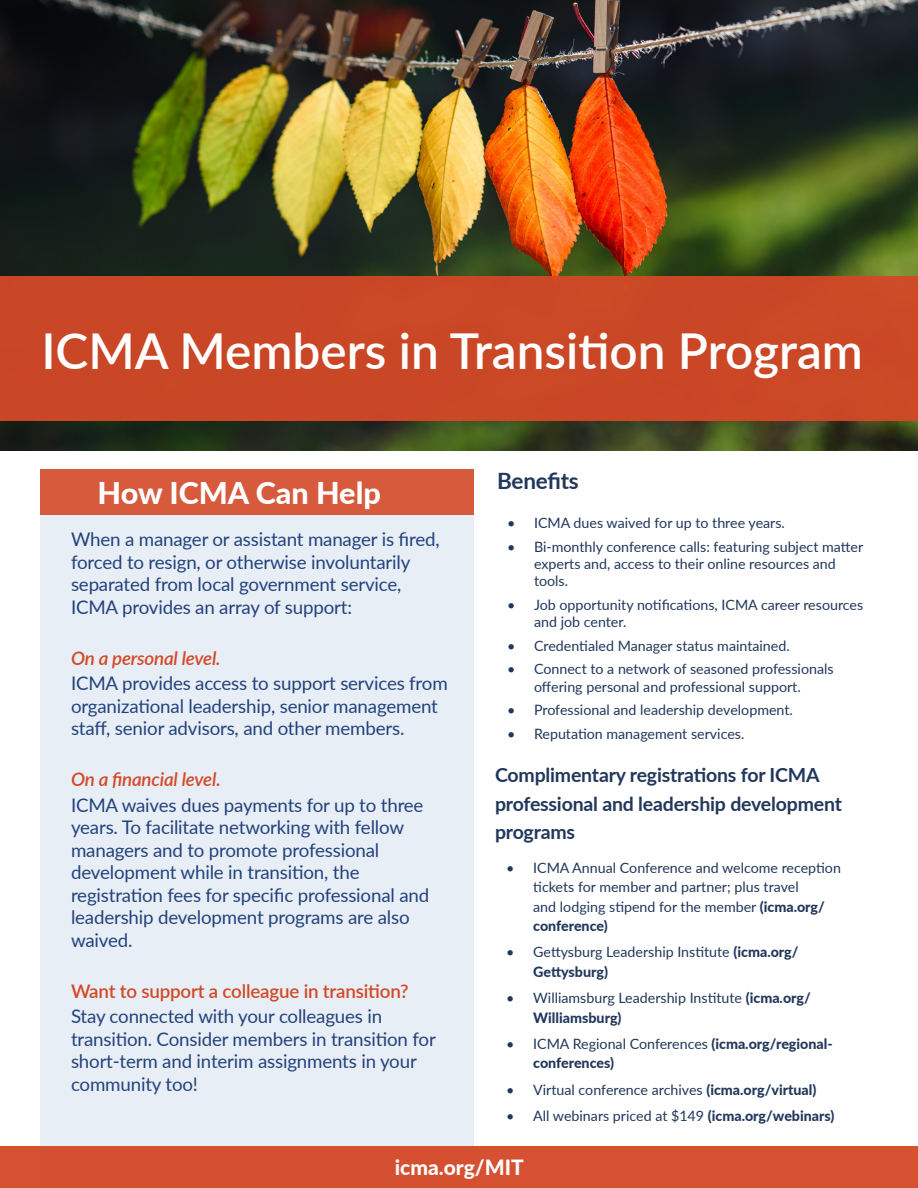
<style>
.page{position:relative;width:918px;height:1188px;background:#fff}
.page>*{position:absolute;margin:0;border:0;box-sizing:border-box;transform-origin:0 0}
.t1{font:600 49.5px "Lato";color:#fff}
.t2{font:800 30px "Lato";color:#fff}
.t3{font:700 22.5px "Lato";letter-spacing:-.01em;color:#21375b}
.t4{font:800 21px "Lato";color:#fff}
.t5{font:700 19.5px/28.5px "Lato";letter-spacing:-.01em;color:#21375b}
.Event-name{font:18.75px/22.5px "Lato";letter-spacing:-.01em;color:#22427d}
.Event-name-2{font:600 18.75px "Lato";letter-spacing:-.01em;color:#d34827}
.Event-name-3{font:italic 600 18.75px "Lato";letter-spacing:-.01em;color:#d34827}
.t6{font:14.25px/19.5px "Lato";color:#21375b}
.t7{font:800 14.25px/19.5px "Lato";letter-spacing:-.005em;color:#21375b}
.s1{font-weight:800}
.s2{font-weight:400}
</style>
<div class="page">
<img style="left:0;top:0;width:918px;height:451px">
<div style="left:40px;top:515px;width:434px;height:673px;background:#e8eef5"></div>
<div style="left:40px;top:469px;width:434px;height:46px;background:#d75a3d"></div>
<div style="left:0;top:1146px;width:918px;height:42px;background:#d55132"></div>
<div style="left:0;top:276px;width:918px;height:145px;background:#ca4726"></div>
<p class="t1" style="left:41px;top:316px;width:823px">ICMA Members in Transition Program</p>
<p class="t2" style="left:98px;top:470px;width:285px">How ICMA Can Help</p>
<p class="t3" style="left:497px;top:464px;width:83px">Benefits</p>
<p class="t6" style="left:507px;top:512px;width:279px">• ICMA dues waived for up to three years.</p>
<p class="t6" style="left:534px;top:537px;width:331px;line-height:17.1px;text-indent:-27px">• Bi-monthly conference calls: featuring subject matter experts and, access to their online resources and tools.</p>
<p class="t6" style="left:534px;top:595px;width:331px;line-height:17.1px;text-indent:-27px">• Job opportunity notifications, ICMA career resources and job center.</p>
<p class="t6" style="left:507px;top:635px;width:284px">• Credentialed Manager status maintained.</p>
<p class="t6" style="left:507px;top:660px;width:328px;line-height:17.1px;text-align:center">• Connect to a network of seasoned professionals offering personal and professional support.</p>
<p class="t6" style="left:507px;top:700px;width:287px">• Professional and leadership development.</p>
<p class="t6" style="left:507px;top:724px;width:239px">• Reputation management services.</p>
<p class="Event-name" style="left:71px;top:528px;width:370px">When a manager or assistant manager is fired, forced to resign, or otherwise involuntarily separated from local government service, ICMA provides an array of support:</p>
<p class="Event-name-3" style="left:71px;top:645px;width:151px">On a personal level.</p>
<p class="Event-name" style="left:71px;top:672px;width:378px">ICMA provides access to support services from organizational leadership, senior management staff, senior advisors, and other members.</p>
<p class="Event-name-3" style="left:71px;top:766px;width:151px">On a financial level.</p>
<p class="Event-name" style="left:71px;top:793px;width:360px">ICMA waives dues payments for up to three years. To facilitate networking with fellow managers and to promote professional development while in transition, the registration fees for specific professional and leadership development programs are also waived.</p>
<p class="Event-name-2" style="left:71px;top:978px;width:339px">Want to support a colleague in transition?</p>
<p class="Event-name" style="left:71px;top:1005px;width:366px">Stay connected with your colleagues in transition. Consider members in transition for short-term and interim assignments in your community too!</p>
<p class="t5" style="left:495px;top:760px;width:348px">Complimentary registrations for ICMA professional and leadership development programs</p>
<p class="t6" style="left:533px;top:857px;width:309px;text-indent:-27px">• ICMA Annual Conference and welcome reception tickets for member and partner; plus travel<br>and lodging stipend for the member <span class="s1">(icma.org/ conference)</span></p>
<p class="t6" style="left:533px;top:942px;width:267px;text-indent:-27px">• Gettysburg Leadership Institute <span class="s1">(icma.org/<br>Gettysburg)</span></p>
<p class="t6" style="left:533px;top:988px;width:279px;text-indent:-27px">• Williamsburg Leadership Institute <span class="s1">(icma.org/<br>Williamsburg)</span></p>
<p class="t7" style="left:533px;top:1033px;width:301px;text-indent:-27px"><span class="s2">• ICMA Regional Conferences</span> (icma.org/regional&shy;conferences)</p>
<p class="t6" style="left:506px;top:1079px;width:312px">• Virtual conference archives <span class="s1">(icma.org/virtual)</span></p>
<p class="t6" style="left:506px;top:1105px;width:330px">• All webinars priced at $149 <span class="s1">(icma.org/webinars)</span></p>
<p class="t4" style="left:395px;top:1151px;width:131px">icma.org/MIT</p>
</div>
